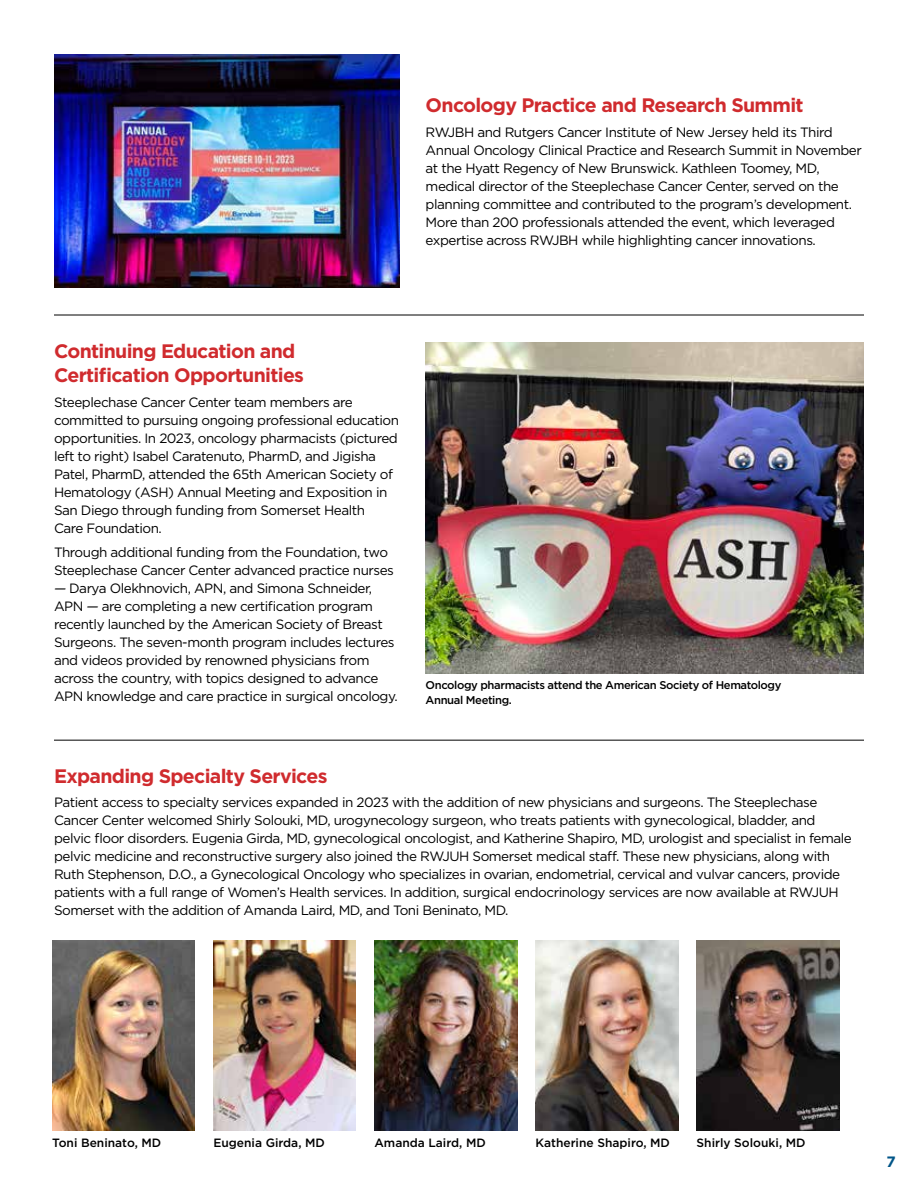
<style>
.page{position:relative;width:918px;height:1188px;background:#fff}
.page>*{position:absolute;margin:0;border:0;box-sizing:border-box;transform-origin:0 0}
.t1{font:700 19.5px/24px "Gotham";letter-spacing:-.035em;color:#d02b2e}
.t2{font:700 15px "Gotham";color:#058}
.t3{font:13.5px/18px "Gotham";letter-spacing:-.035em;color:#000}
.t4{font:500 12px "Gotham";color:#000}
.t5{font:500 11.25px/15px "Gotham";letter-spacing:-.035em;color:#000}
.s1{font-style:italic}
</style>
<div class="page">
<hr style="left:54px;top:315px;width:810px;height:1px;background:#000">
<hr style="left:54px;top:740px;width:810px;height:1px;background:#000">
<img style="left:426px;top:342px;width:438px;height:331px">
<img style="left:52px;top:941px;width:143px;height:190px">
<img style="left:54px;top:54px;width:346px;height:233px">
<img style="left:697px;top:941px;width:142px;height:190px">
<img style="left:374px;top:941px;width:143px;height:190px">
<img style="left:213px;top:941px;width:143px;height:190px">
<img style="left:536px;top:941px;width:142px;height:190px">
<h1 class="t1" style="left:426px;top:93px;width:379px">Oncology Practice and Research Summit</h1>
<p class="t3" style="left:426px;top:123px;width:438px">RWJBH and Rutgers Cancer Institute of New Jersey held its Third Annual Oncology Clinical Practice and Research Summit in November at the Hyatt Regency of New Brunswick. Kathleen Toomey, MD, medical director of the Steeplechase Cancer Center, served on the planning committee and contributed to the program’s development.<br>More than 200 professionals attended the event, which leveraged expertise across RWJBH while highlighting cancer innovations.</p>
<h1 class="t1" style="left:54px;top:339px;width:252px">Continuing Education and<br>Certification Opportunities</h1>
<p class="t3" style="left:54px;top:393px;width:347px">Steeplechase Cancer Center team members are committed to pursuing ongoing professional education opportunities. In 2023, oncology pharmacists (pictured left to right) Isabel Caratenuto, PharmD, and Jigisha Patel, PharmD, attended the 65th American Society of Hematology (ASH) Annual Meeting and Exposition in San Diego through funding from Somerset Health<br>Care Foundation.</p>
<p class="t3" style="left:54px;top:543px;width:342px">Through additional funding from the Foundation, two<br>Steeplechase Cancer Center advanced practice nurses</p>
<p class="t3" style="left:54px;top:579px;width:345px"><span class="s1">—</span> Darya Olekhnovich, APN, and Simona Schneider, APN <span class="s1">—</span> are completing a new certification program recently launched by the American Society of Breast Surgeons. The seven-month program includes lectures and videos provided by renowned physicians from across the country, with topics designed to advance APN knowledge and care practice in surgical oncology.</p>
<p class="t5" style="left:426px;top:677px;width:357px">Oncology pharmacists attend the American Society of Hematology<br>Annual Meeting.</p>
<h1 class="t1" style="left:54px;top:764px;width:275px">Expanding Specialty Services</h1>
<p class="t3" style="left:54px;top:793px;width:799px">Patient access to specialty services expanded in 2023 with the addition of new physicians and surgeons. The Steeplechase Cancer Center welcomed Shirly Solouki, MD, urogynecology surgeon, who treats patients with gynecological, bladder, and pelvic floor disorders. Eugenia Girda, MD, gynecological oncologist, and Katherine Shapiro, MD, urologist and specialist in female pelvic medicine and reconstructive surgery also joined the RWJUH Somerset medical staff. These new physicians, along with Ruth Stephenson, D.O., a Gynecological Oncology who specializes in ovarian, endometrial, cervical and vulvar cancers, provide patients with a full range of Women’s Health services. In addition, surgical endocrinology services are now available at RWJUH Somerset with the addition of Amanda Laird, MD, and Toni Beninato, MD.</p>
<p class="t4" style="left:52px;top:1135px;width:110px">Toni Beninato, MD</p>
<p class="t4" style="left:213px;top:1135px;width:113px">Eugenia Girda, MD</p>
<p class="t4" style="left:374px;top:1135px;width:113px">Amanda Laird, MD</p>
<p class="t4" style="left:536px;top:1135px;width:136px">Katherine Shapiro, MD</p>
<p class="t4" style="left:697px;top:1135px;width:111px">Shirly Solouki, MD</p>
<p class="t2" style="left:886px;top:1152px;width:11px">7</p>
</div>
